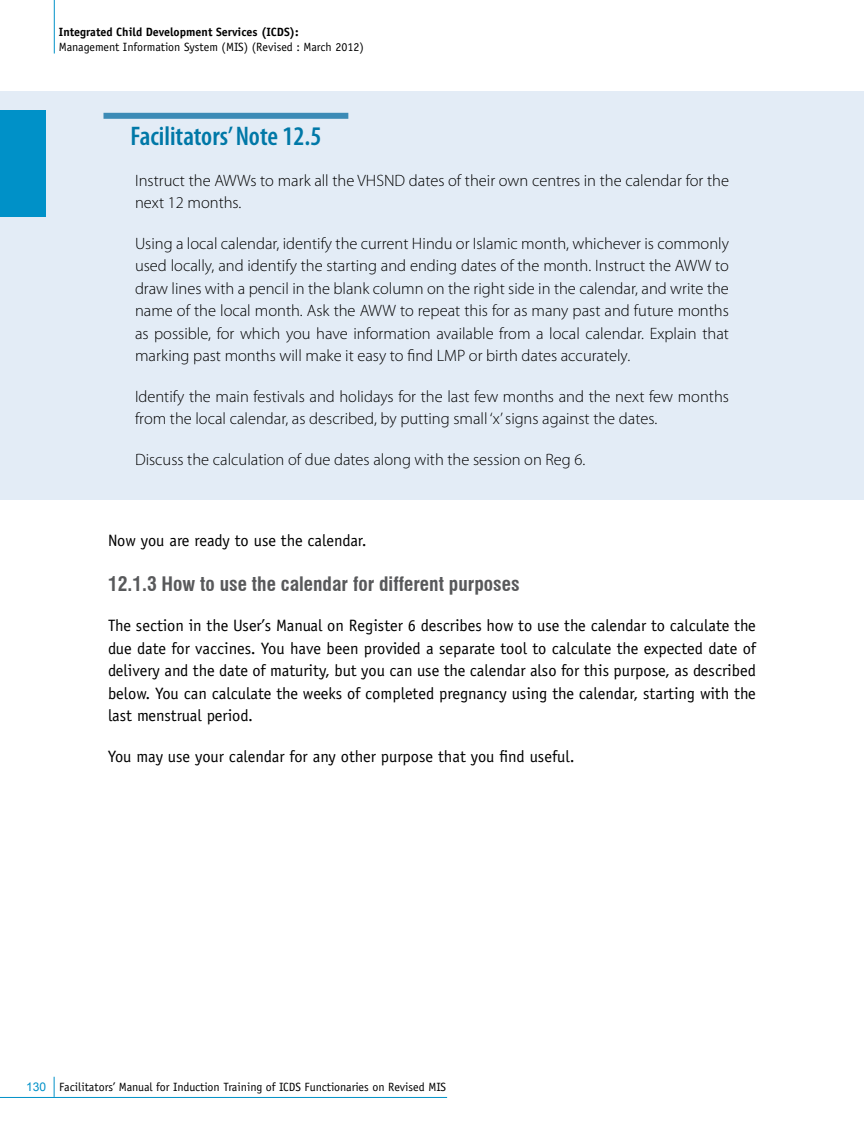
<style>
.page{position:relative;width:864px;height:1134px;background:#fff}
.page>*{position:absolute;margin:0;border:0;box-sizing:border-box;transform-origin:0 0}
.t1{font:600 condensed 27px "Myriad Pro";color:#0078a7}
.t2{font:700 condensed 19.5px "Swiss 721 BT";color:#58595b}
.t3{font:300 16.5px/22.5px "Myriad Pro";color:#000}
.t4{font:16.5px/22.5px "Officina Sans";color:#000;text-align:justify}
.t5{font:12px "Officina Sans";color:#000}
.t6{font:700 12px "Officina Sans";color:#000}
.s1{font-family:"Arial";color:#0091c8}
</style>
<div class="page">
<hr style="left:54px;top:0;width:1px;height:54px;background:#0091c8">
<hr style="left:0;top:1097px;width:447px;height:1px;background:#0091c8">
<svg style="left:54px;top:1077px;width:1px;height:20px"></svg>
<div style="left:0;top:91px;width:864px;height:409px;background:#e3ecf6"></div>
<div style="left:0;top:110px;width:45px;height:107px;background:#0091c8"></div>
<div style="left:104px;top:113px;width:244px;height:6px;background:#3c8bb6"></div>
<p class="t6" style="left:59px;top:25px;width:241px">Integrated Child Development Services (ICDS):</p>
<p class="t5" style="left:59px;top:40px;width:306px">Management Information System (MIS) (Revised : March 2012)</p>
<h1 class="t1" style="left:130px;top:122px;width:192px">Facilitators’ Note 12.5</h1>
<p class="t3" style="left:135px;top:169px;width:596px">Instruct the AWWs to mark all the VHSND dates of their own centres in the calendar for the next 12 months.</p>
<p class="t3" style="left:135px;top:232px;width:595px;text-align:justify">Using a local calendar, identify the current Hindu or Islamic month, whichever is commonly used locally, and identify the starting and ending dates of the month. Instruct the AWW to draw lines with a pencil in the blank column on the right side in the calendar, and write the name of the local month. Ask the AWW to repeat this for as many past and future months as possible, for which you have information available from a local calendar. Explain that marking past months will make it easy to find LMP or birth dates accurately.</p>
<p class="t3" style="left:135px;top:385px;width:596px">Identify the main festivals and holidays for the last few months and the next few months from the local calendar, as described, by putting small ‘x’ signs against the dates.</p>
<p class="t3" style="left:135px;top:448px;width:452px">Discuss the calculation of due dates along with the session on Reg 6.</p>
<p class="t4" style="left:108px;top:529px;width:260px">Now you are ready to use the calendar.</p>
<p class="t2" style="left:108px;top:572px;width:413px">12.1.3 How to use the calendar for different purposes</p>
<p class="t4" style="left:108px;top:614px;width:649px">The section in the User’s Manual on Register 6 describes how to use the calendar to calculate the due date for vaccines. You have been provided a separate tool to calculate the expected date of delivery and the date of maturity, but you can use the calendar also for this purpose, as described below. You can calculate the weeks of completed pregnancy using the calendar, starting with the last menstrual period.</p>
<p class="t4" style="left:108px;top:745px;width:468px">You may use your calendar for any other purpose that you find useful.</p>
<p class="t5" style="left:26px;top:1080px;width:422px"><span class="s1">130</span> Facilitators’ Manual for Induction Training of ICDS Functionaries on Revised MIS</p>
</div>
